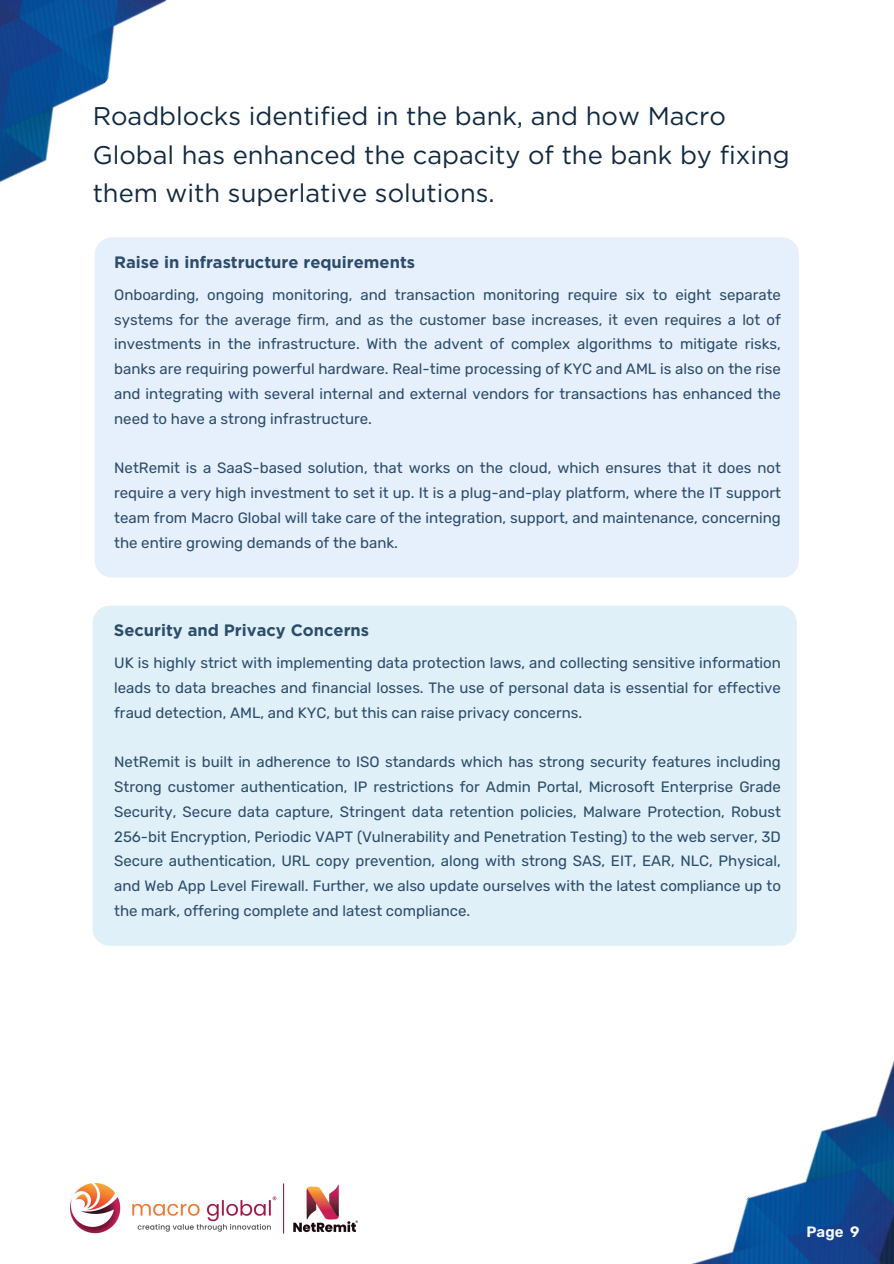
<style>
.page{position:relative;width:894px;height:1264px;background:#fff}
.page>*{position:absolute;margin:0;border:0;box-sizing:border-box;transform-origin:0 0}
.t1{font:25.5px/38.2px "Gotham";color:#102940}
.t2{font:700 16.5px "Gotham";color:#2b4c6b}
.t3{font:15px/24.8px "Rubik";color:#2b4c6b;text-align:justify}
.t4{font:600 15px "Rubik";color:#f9fcff}
</style>
<div class="page">
<div style="left:95px;top:237px;width:703px;height:340px;background:#e6f0fc"></div>
<div style="left:93px;top:606px;width:703px;height:339px;background:#e0f0f8"></div>
<img style="left:694px;top:1063px;width:199px;height:200px">
<img style="left:0;top:0;width:235px;height:303px">
<img style="left:71px;top:1183px;width:287px;height:50px">
<h2 class="t1" style="left:93px;top:97px;width:698px">Roadblocks identified in the bank, and how Macro<br>Global has enhanced the capacity of the bank by fixing them with superlative solutions.</h2>
<p class="t2" style="left:114px;top:252px;width:302px">Raise in infrastructure requirements</p>
<h1 class="t3" style="left:114px;top:282px;width:668px">Onboarding, ongoing monitoring, and transaction monitoring require six to eight separate systems for the average firm, and as the customer base increases, it even requires a lot of investments in the infrastructure. With the advent of complex algorithms to mitigate risks, banks are requiring powerful hardware. Real-time processing of KYC and AML is also on the rise and integrating with several internal and external vendors for transactions has enhanced the need to have a strong infrastructure.</h1>
<h2 class="t3" style="left:114px;top:456px;width:668px">NetRemit is a SaaS-based solution, that works on the cloud, which ensures that it does not require a very high investment to set it up. It is a plug-and-play platform, where the IT support team from Macro Global will take care of the integration, support, and maintenance, concerning the entire growing demands of the bank.</h2>
<p class="t2" style="left:114px;top:619px;width:257px">Security and Privacy Concerns</p>
<p class="t3" style="left:114px;top:650px;width:668px">UK is highly strict with implementing data protection laws, and collecting sensitive information leads to data breaches and financial losses. The use of personal data is essential for effective fraud detection, AML, and KYC, but this can raise privacy concerns.</p>
<p class="t3" style="left:114px;top:749px;width:668px">NetRemit is built in adherence to ISO standards which has strong security features including Strong customer authentication, IP restrictions for Admin Portal, Microsoft Enterprise Grade Security, Secure data capture, Stringent data retention policies, Malware Protection, Robust 256-bit Encryption, Periodic VAPT (Vulnerability and Penetration Testing) to the web server, 3D Secure authentication, URL copy prevention, along with strong SAS, EIT, EAR, NLC, Physical, and Web App Level Firewall. Further, we also update ourselves with the latest compliance up to the mark, offering complete and latest compliance.</p>
<p class="t4" style="left:806px;top:1222px;width:54px">Page 9</p>
</div>
